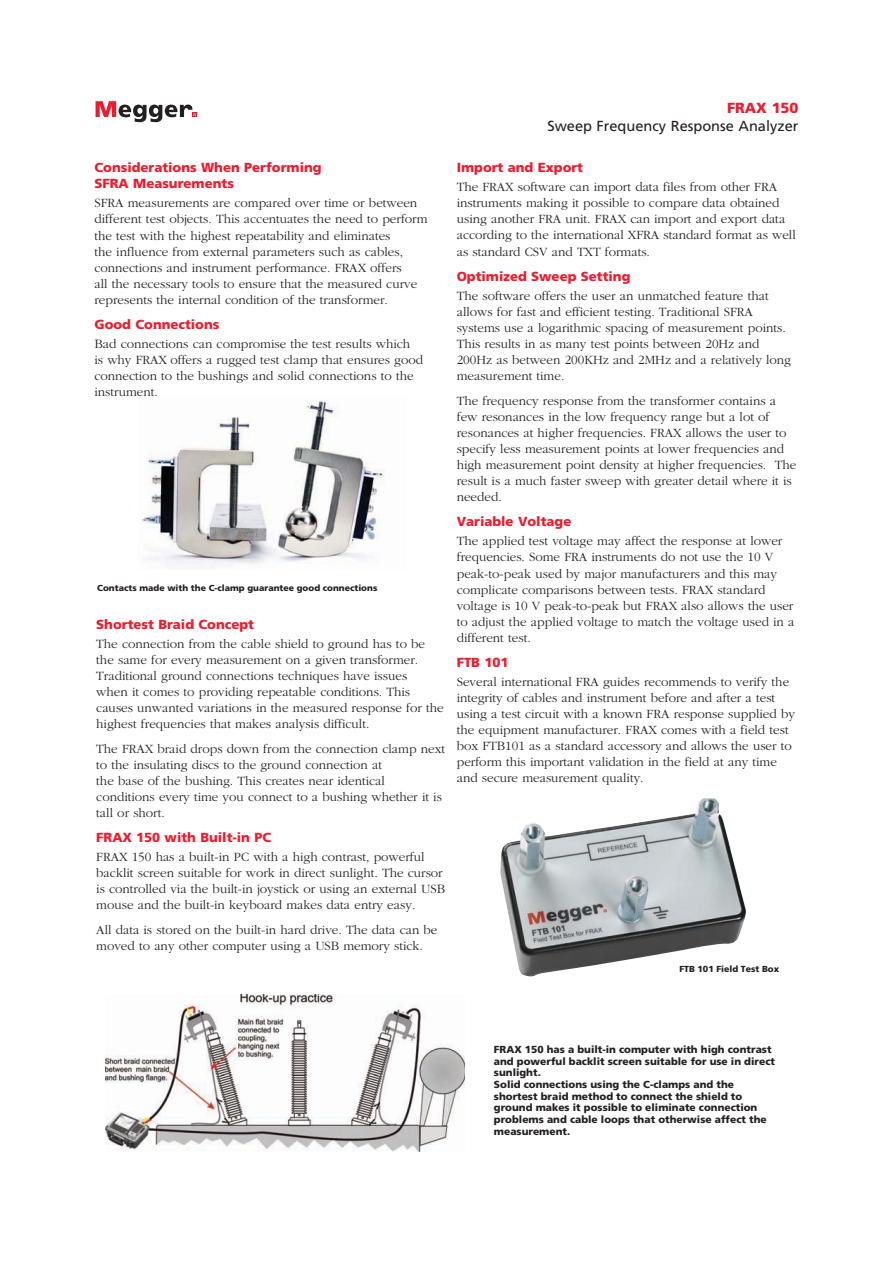
<style>
.page{position:relative;width:893px;height:1263px;background:#fff}
.page>*{position:absolute;margin:0;border:0;box-sizing:border-box;transform-origin:0 0}
.t1{font:14.55px "Frutiger";color:#231f20}
.t2{font:900 14.55px "Frutiger";color:#ed1b2d}
.t3{font:300 13.2px/16px "Garamond";color:#231f20}
.t4{font:900 13.2px/16px "Frutiger";color:#ed1b2d}
.t5{font:900 10.2px/11.7px "Frutiger";color:#231f20}
.t6{font:900 8.7px "Frutiger";color:#231f20}
</style>
<div class="page">
<svg style="left:95px;top:101px;width:102px;height:21px"></svg>
<img style="left:141px;top:401px;width:244px;height:167px">
<img style="left:106px;top:994px;width:359px;height:158px">
<img style="left:500px;top:798px;width:246px;height:178px">
<p class="t4" style="left:94px;top:161px;width:228px">Considerations When Performing<br>SFRA Measurements</p>
<p class="t3" style="left:94px;top:196px;width:334px">SFRA measurements are compared over time or between different test objects. This accentuates the need to perform the test with the highest repeatability and eliminates<br>the influence from external parameters such as cables, connections and instrument performance. FRAX offers<br>all the necessary tools to ensure that the measured curve represents the internal condition of the transformer.</p>
<p class="t4" style="left:94px;top:317px;width:126px">Good Connections</p>
<p class="t3" style="left:94px;top:337px;width:330px">Bad connections can compromise the test results which<br>is why FRAX offers a rugged test clamp that ensures good connection to the bushings and solid connections to the instrument.</p>
<p class="t6" style="left:97px;top:585px;width:281px">Contacts made with the C-clamp guarantee good connections</p>
<p class="t4" style="left:96px;top:617px;width:159px">Shortest Braid Concept</p>
<p class="t3" style="left:96px;top:637px;width:349px">The connection from the cable shield to ground has to be the same for every measurement on a given transformer.<br>Traditional ground connections techniques have issues<br>when it comes to providing repeatable conditions. This causes unwanted variations in the measured response for the highest frequencies that makes analysis difficult.</p>
<p class="t3" style="left:96px;top:741px;width:350px">The FRAX braid drops down from the connection clamp next to the insulating discs to the ground connection at<br>the base of the bushing. This creates near identical conditions every time you connect to a bushing whether it is tall or short.</p>
<p class="t4" style="left:96px;top:830px;width:176px">FRAX 150 with Built-in PC</p>
<p class="t3" style="left:96px;top:850px;width:350px">FRAX 150 has a built-in PC with a high contrast, powerful backlit screen suitable for work in direct sunlight. The cursor is controlled via the built-in joystick or using an external USB mouse and the built-in keyboard makes data entry easy.</p>
<p class="t3" style="left:96px;top:923px;width:342px">All data is stored on the built-in hard drive. The data can be moved to any other computer using a USB memory stick.</p>
<p class="t2" style="left:727px;top:102px;width:73px">FRAX 150</p>
<p class="t1" style="left:547px;top:120px;width:252px">Sweep Frequency Response Analyzer</p>
<p class="t4" style="left:456px;top:161px;width:128px">Import and Export</p>
<p class="t3" style="left:456px;top:180px;width:340px">The FRAX software can import data files from other FRA instruments making it possible to compare data obtained using another FRA unit. FRAX can import and export data according to the international XFRA standard format as well as standard CSV and TXT formats.</p>
<p class="t4" style="left:456px;top:269px;width:175px">Optimized Sweep Setting</p>
<p class="t3" style="left:456px;top:289px;width:336px">The software offers the user an unmatched feature that allows for fast and efficient testing. Traditional SFRA systems use a logarithmic spacing of measurement points.<br>This results in as many test points between 20Hz and 200Hz as between 200KHz and 2MHz and a relatively long measurement time.</p>
<p class="t3" style="left:456px;top:393px;width:341px">The frequency response from the transformer contains a few resonances in the low frequency range but a lot of resonances at higher frequencies. FRAX allows the user to specify less measurement points at lower frequencies and high measurement point density at higher frequencies. The result is a much faster sweep with greater detail where it is needed.</p>
<p class="t4" style="left:456px;top:515px;width:116px">Variable Voltage</p>
<p class="t3" style="left:456px;top:534px;width:339px">The applied test voltage may affect the response at lower frequencies. Some FRA instruments do not use the 10 V peak-to-peak used by major manufacturers and this may complicate comparisons between tests. FRAX standard voltage is 10 V peak-to-peak but FRAX also allows the user to adjust the applied voltage to match the voltage used in a different test.</p>
<p class="t4" style="left:456px;top:655px;width:53px">FTB 101</p>
<p class="t3" style="left:456px;top:675px;width:340px">Several international FRA guides recommends to verify the integrity of cables and instrument before and after a test using a test circuit with a known FRA response supplied by the equipment manufacturer. FRAX comes with a field test box FTB101 as a standard accessory and allows the user to perform this important validation in the field at any time and secure measurement quality.</p>
<p class="t6" style="left:679px;top:965px;width:101px">FTB 101 Field Test Box</p>
<p class="t5" style="left:494px;top:1044px;width:282px">FRAX 150 has a built-in computer with high contrast and powerful backlit screen suitable for use in direct sunlight.<br>Solid connections using the C-clamps and the shortest braid method to connect the shield to ground makes it possible to eliminate connection problems and cable loops that otherwise affect the measurement.</p>
</div>
